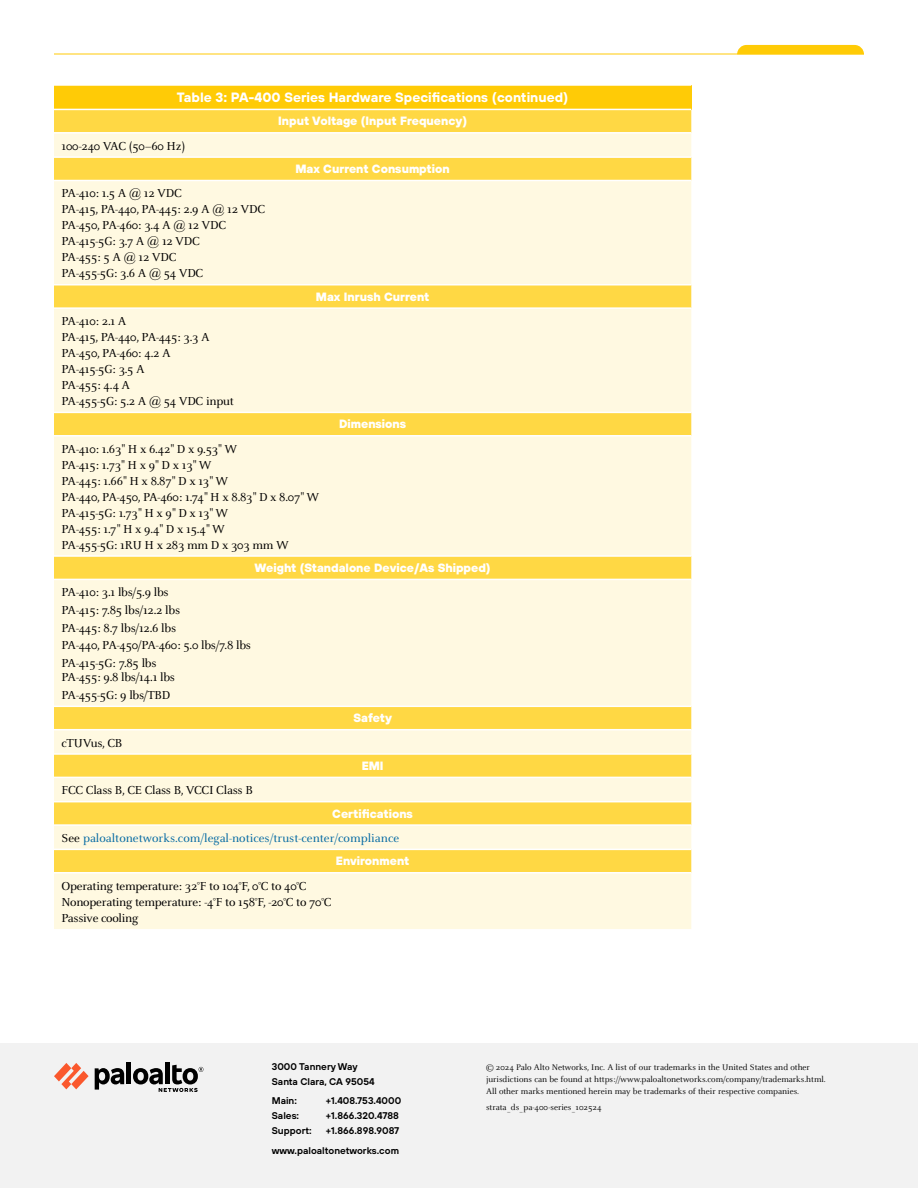
<style>
.page{position:relative;width:918px;height:1188px;background:#fff}
.page>*{position:absolute;margin:0;border:0;box-sizing:border-box;transform-origin:0 0}
.t1{font:700 13.5px "TT Hoves";color:#fff}
.t2{font:12.75px/16px "Celeste Pro";letter-spacing:-.02em;color:#000}
.t3{font:12.75px "Celeste Pro";color:#086ca4}
.t4{font:800 12px "TT Hoves";color:#fff}
.t5{font:600 9.75px/15px "TT Hoves";color:#000}
.t6{font:9px/12px "Celeste Pro";color:#000}
.s1{color:#000}
</style>
<div class="page">
<div style="left:0;top:1043px;width:918px;height:145px;background:#f2f2f2"></div>
<svg style="left:54px;top:1063px;width:35px;height:26px"></svg>
<hr style="left:127px;top:1063px;width:4px;height:21px;background:#000">
<svg style="left:95px;top:1068px;width:29px;height:22px"></svg>
<div style="left:165px;top:1063px;width:5px;height:21px;background:#000"></div>
<svg style="left:133px;top:1065px;width:70px;height:27px"></svg>
<svg style="left:737px;top:45px;width:127px;height:9px"></svg>
<hr style="left:54px;top:54px;width:810px;height:1px;background:#ffcb06">
<div style="left:54px;top:85px;width:637px;height:24px;background:#ffcb06"></div>
<div style="left:54px;top:110px;width:637px;height:22px;background:#ffd844"></div>
<svg style="left:54px;top:134px;width:637px;height:795px;background:#fff1bd"></svg>
<hr style="left:54px;top:84px;width:637px;height:2px;background:#fff">
<hr style="left:54px;top:156px;width:637px;height:2px;background:#fff">
<hr style="left:54px;top:412px;width:637px;height:1px;background:#fff">
<hr style="left:54px;top:284px;width:637px;height:2px;background:#fff">
<hr style="left:54px;top:555px;width:637px;height:2px;background:#fff">
<hr style="left:54px;top:180px;width:637px;height:1px;background:#fff">
<hr style="left:54px;top:307px;width:637px;height:2px;background:#fff">
<hr style="left:54px;top:435px;width:637px;height:2px;background:#fff">
<hr style="left:54px;top:579px;width:637px;height:1px;background:#fff">
<hr style="left:54px;top:706px;width:637px;height:1px;background:#fff">
<hr style="left:54px;top:729px;width:637px;height:1px;background:#fff">
<hr style="left:54px;top:753px;width:637px;height:2px;background:#fff">
<hr style="left:54px;top:777px;width:637px;height:1px;background:#fff">
<hr style="left:54px;top:801px;width:637px;height:1px;background:#fff">
<hr style="left:54px;top:824px;width:637px;height:2px;background:#fff">
<hr style="left:54px;top:849px;width:637px;height:1px;background:#fff">
<hr style="left:54px;top:872px;width:637px;height:2px;background:#fff">
<p class="t1" style="left:177px;top:88px;width:393px">Table 3: PA-400 Series Hardware Specifications (continued)</p>
<p class="t4" style="left:278px;top:113px;width:190px">Input Voltage (Input Frequency)</p>
<p class="t2" style="left:61px;top:137px;width:125px">100-240 VAC (50–60 Hz)</p>
<p class="t4" style="left:295px;top:161px;width:156px">Max Current Consumption</p>
<p class="t2" style="left:61px;top:185px;width:205px">PA-410: 1.5 A @ 12 VDC<br>PA-415, PA-440, PA-445: 2.9 A @ 12 VDC<br>PA-450, PA-460: 3.4 A @ 12 VDC<br>PA-415-5G: 3.7 A @ 12 VDC<br>PA-455: 5 A @ 12 VDC<br>PA-455-5G: 3.6 A @ 54 VDC</p>
<p class="t4" style="left:316px;top:288px;width:115px">Max Inrush Current</p>
<p class="t2" style="left:61px;top:313px;width:174px">PA-410: 2.1 A<br>PA-415, PA-440, PA-445: 3.3 A<br>PA-450, PA-460: 4.2 A<br>PA-415-5G: 3.5 A<br>PA-455: 4.4 A<br>PA-455-5G: 5.2 A @ 54 VDC input</p>
<p class="t4" style="left:339px;top:416px;width:69px">Dimensions</p>
<p class="t2" style="left:61px;top:440px;width:259px">PA-410: 1.63" H x 6.42" D x 9.53" W<br>PA-415: 1.73" H x 9" D x 13" W<br>PA-445: 1.66" H x 8.87" D x 13" W<br>PA-440, PA-450, PA-460: 1.74" H x 8.83" D x 8.07" W<br>PA-415-5G: 1.73" H x 9" D x 13" W<br>PA-455: 1.7" H x 9.4" D x 15.4" W<br>PA-455-5G: 1RU H x 283 mm D x 303 mm W</p>
<p class="t4" style="left:255px;top:559px;width:238px">Weight (Standalone Device/As Shipped)</p>
<p class="t2" style="left:61px;top:583px;width:191px;line-height:17.7px">PA-410: 3.1 lbs/5.9 lbs<br>PA-415: 7.85 lbs/12.2 lbs<br>PA-445: 8.7 lbs/12.6 lbs<br>PA-440, PA-450/PA-460: 5.0 lbs/7.8 lbs<br>PA-415-5G: 7.85 lbs</p>
<p class="t2" style="left:61px;top:668px;width:115px;line-height:17.7px">PA-455: 9.8 lbs/14.1 lbs<br>PA-455-5G: 9 lbs/TBD</p>
<p class="t4" style="left:354px;top:710px;width:40px">Safety</p>
<p class="t2" style="left:61px;top:734px;width:62px">cTUVus, CB</p>
<p class="t4" style="left:362px;top:757px;width:23px">EMI</p>
<p class="t2" style="left:61px;top:782px;width:193px">FCC Class B, CE Class B, VCCI Class B</p>
<p class="t4" style="left:332px;top:805px;width:82px">Certifications</p>
<p class="t3" style="left:61px;top:830px;width:339px"><span class="s1">See</span> paloaltonetworks.com/legal-notices/trust-center/compliance</p>
<p class="t4" style="left:336px;top:853px;width:75px">Environment</p>
<p class="t2" style="left:61px;top:877px;width:272px">Operating temperature: 32°F to 104°F, 0°C to 40°C<br>Nonoperating temperature: -4°F to 158°F, -20°C to 70°C<br>Passive cooling</p>
<p class="t5" style="left:272px;top:1058px;width:104px">3000 Tannery Way<br>Santa Clara, CA 95054</p>
<p class="t5" style="left:272px;top:1093px;width:27px">Main:</p>
<p class="t5" style="left:326px;top:1093px;width:77px">+1.408.753.4000</p>
<p class="t5" style="left:272px;top:1108px;width:29px">Sales:</p>
<p class="t5" style="left:326px;top:1108px;width:75px">+1.866.320.4788</p>
<p class="t5" style="left:272px;top:1123px;width:41px">Support:</p>
<p class="t5" style="left:272px;top:1121px;width:129px;line-height:19.5px;text-align:right">+1.866.898.9087 www.paloaltonetworks.com</p>
<p class="t6" style="left:486px;top:1062px;width:341px">© 2024 Palo Alto Networks, Inc. A list of our trademarks in the United States and other jurisdictions can be found at https://www.paloaltonetworks.com/company/trademarks.html.<br>All other marks mentioned herein may be trademarks of their respective companies.</p>
<p class="t6" style="left:486px;top:1101px;width:117px">strata_ds_pa-400-series_102524</p>
</div>
